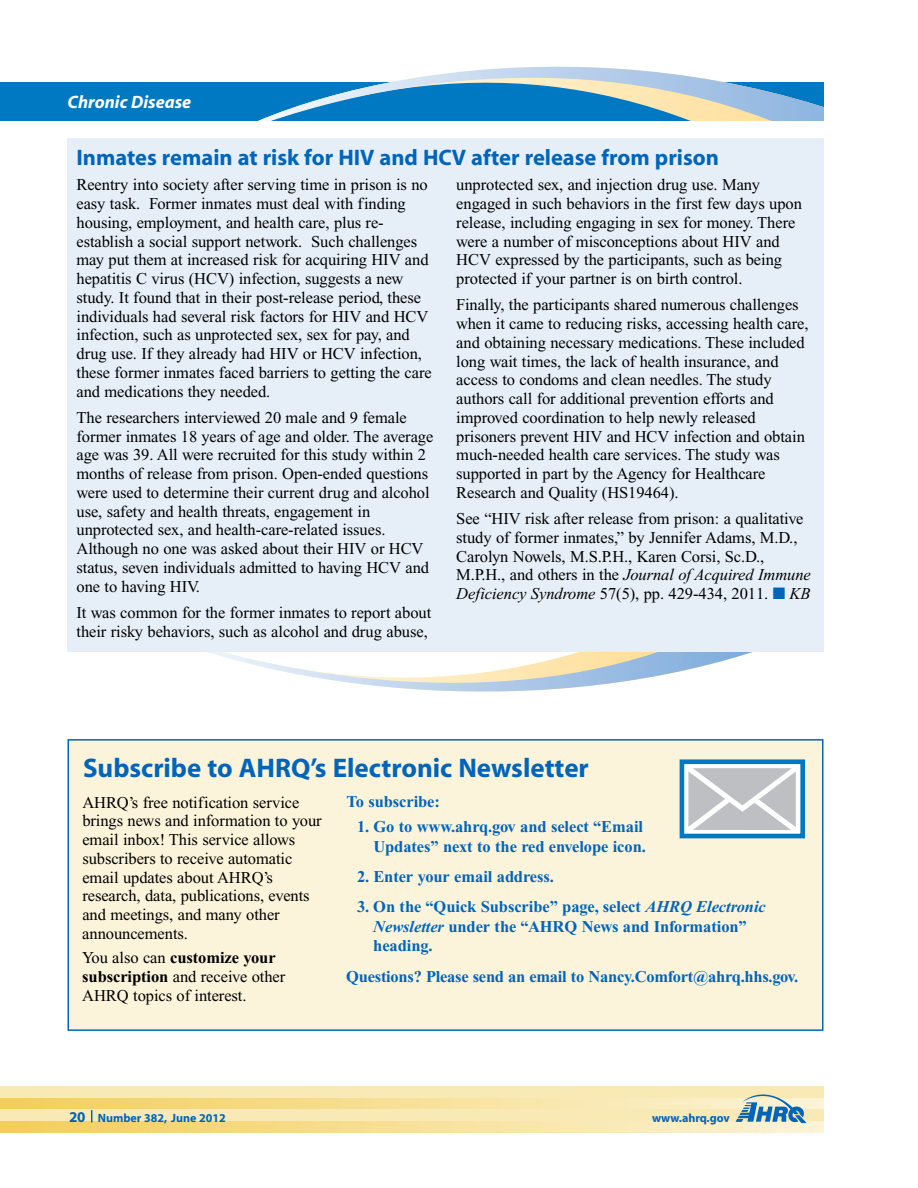
<style>
.page{position:relative;width:918px;height:1188px;background:#fff}
.page>*{position:absolute;margin:0;border:0;box-sizing:border-box;transform-origin:0 0}
.t1{font:700 27px "Myriad";color:#0064ba}
.t2{font:700 22.5px "Myriad";color:#0064ba}
.t3{font:italic 700 18px "Myriad";color:#fff}
.t4{font:16.5px/18.8px "Times New Roman";letter-spacing:-.005em;color:#000}
.t5{font:700 16.5px/19.5px "Times New Roman";letter-spacing:-.005em;color:#0064ba;text-align:right}
.t6{font:700 12px "Myriad";color:#0064ba}
.s1{font-style:italic}
.s2{color:#0064ba}
.s3{font-weight:700}
.s4{font-size:15px}
</style>
<div class="page">
<svg style="left:209px;top:652px;width:543px;height:40px"></svg>
<div style="left:0;top:1087px;width:823px;height:45px;background:#f9e9b4"></div>
<svg style="left:0;top:1099px;width:823px;height:10px"></svg>
<svg style="left:0;top:1122px;width:823px;height:10px"></svg>
<svg style="left:91px;top:1110px;width:1px;height:12px"></svg>
<img style="left:733px;top:1094px;width:75px;height:30px">
<div style="left:0;top:82px;width:824px;height:39px;background:#0079c2"></div>
<svg style="left:258px;top:67px;width:566px;height:54px"></svg>
<div style="left:68px;top:138px;width:756px;height:514px;background:#e6eff8"></div>
<div style="left:69px;top:741px;width:753px;height:288px;background:#fcf4da"></div>
<div style="left:68px;top:739px;width:756px;height:292px;border:2px solid #0064ba"></div>
<div style="left:680px;top:759px;width:125px;height:79px;background:#fff"></div>
<div style="left:680px;top:759px;width:125px;height:79px;border:5px solid #0079c2"></div>
<svg style="left:688px;top:768px;width:108px;height:62px"></svg>
<p class="t3" style="left:68px;top:95px;width:125px">Chronic Disease</p>
<h2 class="t2" style="left:76px;top:149px;width:644px">Inmates remain at risk for HIV and HCV after release from prison</h2>
<p class="t4" style="left:76px;top:177px;width:357px">Reentry into society after serving time in prison is no easy task. Former inmates must deal with finding housing, employment, and health care, plus re&shy;establish a social support network. Such challenges may put them at increased risk for acquiring HIV and hepatitis C virus (HCV) infection, suggests a new study. It found that in their post-release period, these individuals had several risk factors for HIV and HCV infection, such as unprotected sex, sex for pay, and drug use. If they already had HIV or HCV infection, these former inmates faced barriers to getting the care and medications they needed.</p>
<p class="t4" style="left:77px;top:410px;width:358px">The researchers interviewed 20 male and 9 female former inmates 18 years of age and older. The average age was 39. All were recruited for this study within 2 months of release from prison. Open-ended questions were used to determine their current drug and alcohol use, safety and health threats, engagement in unprotected sex, and health-care-related issues.<br>Although no one was asked about their HIV or HCV status, seven individuals admitted to having HCV and one to having HIV.</p>
<p class="t4" style="left:77px;top:605px;width:356px">It was common for the former inmates to report about their risky behaviors, such as alcohol and drug abuse,</p>
<p class="t4" style="left:456px;top:177px;width:347px">unprotected sex, and injection drug use. Many engaged in such behaviors in the first few days upon release, including engaging in sex for money. There were a number of misconceptions about HIV and HCV expressed by the participants, such as being protected if your partner is on birth control.</p>
<p class="t4" style="left:456px;top:297px;width:354px">Finally, the participants shared numerous challenges when it came to reducing risks, accessing health care, and obtaining necessary medications. These included long wait times, the lack of health insurance, and access to condoms and clean needles. The study authors call for additional prevention efforts and improved coordination to help newly released prisoners prevent HIV and HCV infection and obtain much-needed health care services. The study was supported in part by the Agency for Healthcare Research and Quality (HS19464).</p>
<p class="t4" style="left:456px;top:511px;width:356px">See “HIV risk after release from prison: a qualitative study of former inmates,” by Jennifer Adams, M.D., Carolyn Nowels, M.S.P.H., Karen Corsi, Sc.D., M.P.H., and others in the <span class="s1">Journal of Acquired Immune Deficiency Syndrome</span> 57(5), pp. 429-434, 2011. <span class="s2">■</span> <span class="s1">KB</span></p>
<h1 class="t1" style="left:83px;top:757px;width:507px">Subscribe to AHRQ’s Electronic Newsletter</h1>
<p class="t5" style="left:346px;top:794px;width:95px">To subscribe:</p>
<p class="t5" style="left:357px;top:819px;width:290px">1. Go to www.ahrq.gov and select “Email<br>Updates” next to the red envelope icon.</p>
<p class="t5" style="left:357px;top:869px;width:198px">2. Enter your email address.</p>
<p class="t5" style="left:373px;top:899px;width:394px;text-align:left;text-indent:-16px">3. On the “Quick Subscribe” page, select <span class="s1">AHRQ Electronic<br>Newsletter</span> under the “AHRQ News and Information” heading.</p>
<p class="t5" style="left:346px;top:968px;width:454px">Questions? Please send an email to Nancy.Comfort@ahrq.hhs.gov.</p>
<p class="t4" style="left:82px;top:794px;width:241px">AHRQ’s free notification service brings news and information to your email inbox! This service allows subscribers to receive automatic email updates about AHRQ’s research, data, publications, events and meetings, and many other announcements.</p>
<p class="t4" style="left:82px;top:950px;width:204px">You also can <span class="s3">customize your subscription</span> and receive other<br>AHRQ topics of interest.</p>
<p class="t6" style="left:69px;top:1114px;width:158px"><span class="s4">20</span> Number 382, June 2012</p>
<p class="t6" style="left:652px;top:1113px;width:79px">www.ahrq.gov</p>
</div>
